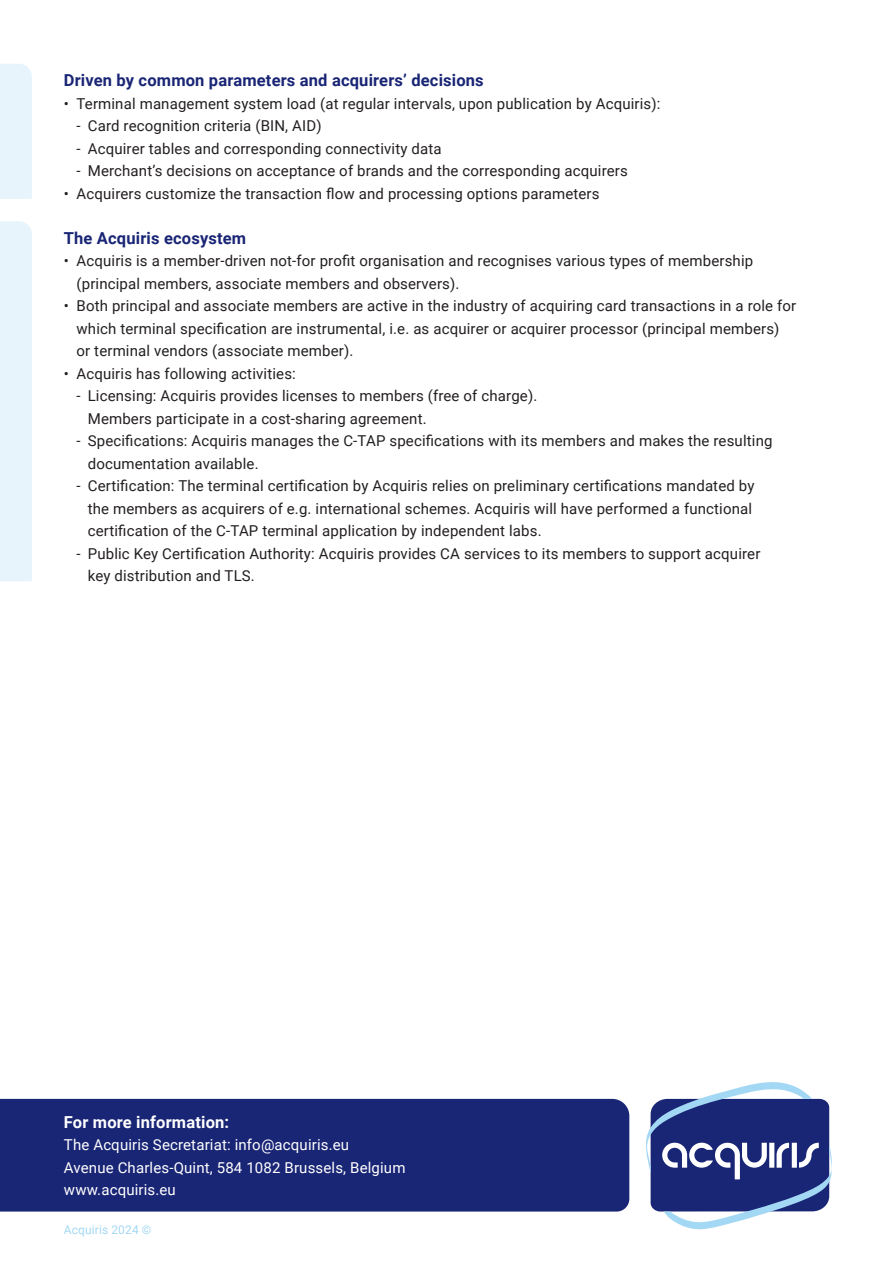
<style>
.page{position:relative;width:893px;height:1263px;background:#fff}
.page>*{position:absolute;margin:0;border:0;box-sizing:border-box;transform-origin:0 0}
.t1{font:700 16.5px "Roboto";letter-spacing:.01em;color:#192575}
.t2{font:700 16.5px "Roboto";letter-spacing:.01em;color:#fff}
.t3{font:15px/22.5px "Roboto";letter-spacing:.01em;color:#231f20}
.t4{font:15px/22.5px "Roboto";letter-spacing:.01em;color:#fff}
.t5{font:12px "Roboto";letter-spacing:.01em;color:#a3d8f4}
</style>
<div class="page">
<div style="left:0;top:1099px;width:629px;height:112px;background:#192575"></div>
<svg style="left:646px;top:1082px;width:186px;height:148px"></svg>
<div style="left:0;top:64px;width:32px;height:135px;background:#e7f4fc"></div>
<div style="left:0;top:221px;width:32px;height:360px;background:#e7f4fc"></div>
<p class="t1" style="left:64px;top:69px;width:421px">Driven by common parameters and acquirers’ decisions</p>
<p class="t3" style="left:64px;top:92px;width:598px">• Terminal management system load (at regular intervals, upon publication by Acquiris):</p>
<p class="t3" style="left:77px;top:114px;width:247px">- Card recognition criteria (BIN, AID)</p>
<p class="t3" style="left:77px;top:137px;width:367px">- Acquirer tables and corresponding connectivity data</p>
<p class="t3" style="left:77px;top:159px;width:553px">- Merchant’s decisions on acceptance of brands and the corresponding acquirers</p>
<p class="t3" style="left:64px;top:182px;width:537px">• Acquirers customize the transaction flow and processing options parameters</p>
<p class="t1" style="left:64px;top:226px;width:184px">The Acquiris ecosystem</p>
<p class="t3" style="left:77px;top:249px;width:678px;text-indent:-13px">• Acquiris is a member-driven not-for profit organisation and recognises various types of membership (principal members, associate members and observers).</p>
<p class="t3" style="left:77px;top:294px;width:721px;text-indent:-13px">• Both principal and associate members are active in the industry of acquiring card transactions in a role for which terminal specification are instrumental, i.e. as acquirer or acquirer processor (principal members) or terminal vendors (associate member).</p>
<p class="t3" style="left:64px;top:362px;width:234px">• Acquiris has following activities:</p>
<p class="t3" style="left:88px;top:384px;width:451px;text-indent:-11px">- Licensing: Acquiris provides licenses to members (free of charge).<br>Members participate in a cost-sharing agreement.</p>
<p class="t3" style="left:88px;top:429px;width:686px;text-indent:-11px">- Specifications: Acquiris manages the C-TAP specifications with its members and makes the resulting documentation available.</p>
<p class="t3" style="left:88px;top:474px;width:668px;text-indent:-11px">- Certification: The terminal certification by Acquiris relies on preliminary certifications mandated by the members as acquirers of e.g. international schemes. Acquiris will have performed a functional certification of the C-TAP terminal application by independent labs.</p>
<p class="t3" style="left:88px;top:542px;width:674px;text-indent:-11px">- Public Key Certification Authority: Acquiris provides CA services to its members to support acquirer key distribution and TLS.</p>
<p class="t2" style="left:64px;top:1110px;width:167px">For more information:</p>
<p class="t4" style="left:64px;top:1133px;width:343px">The Acquiris Secretariat: info@acquiris.eu<br>Avenue Charles-Quint, 584 1082 Brussels, Belgium www.acquiris.eu</p>
<p class="t5" style="left:64px;top:1221px;width:89px">Acquiris 2024 ©</p>
</div>
